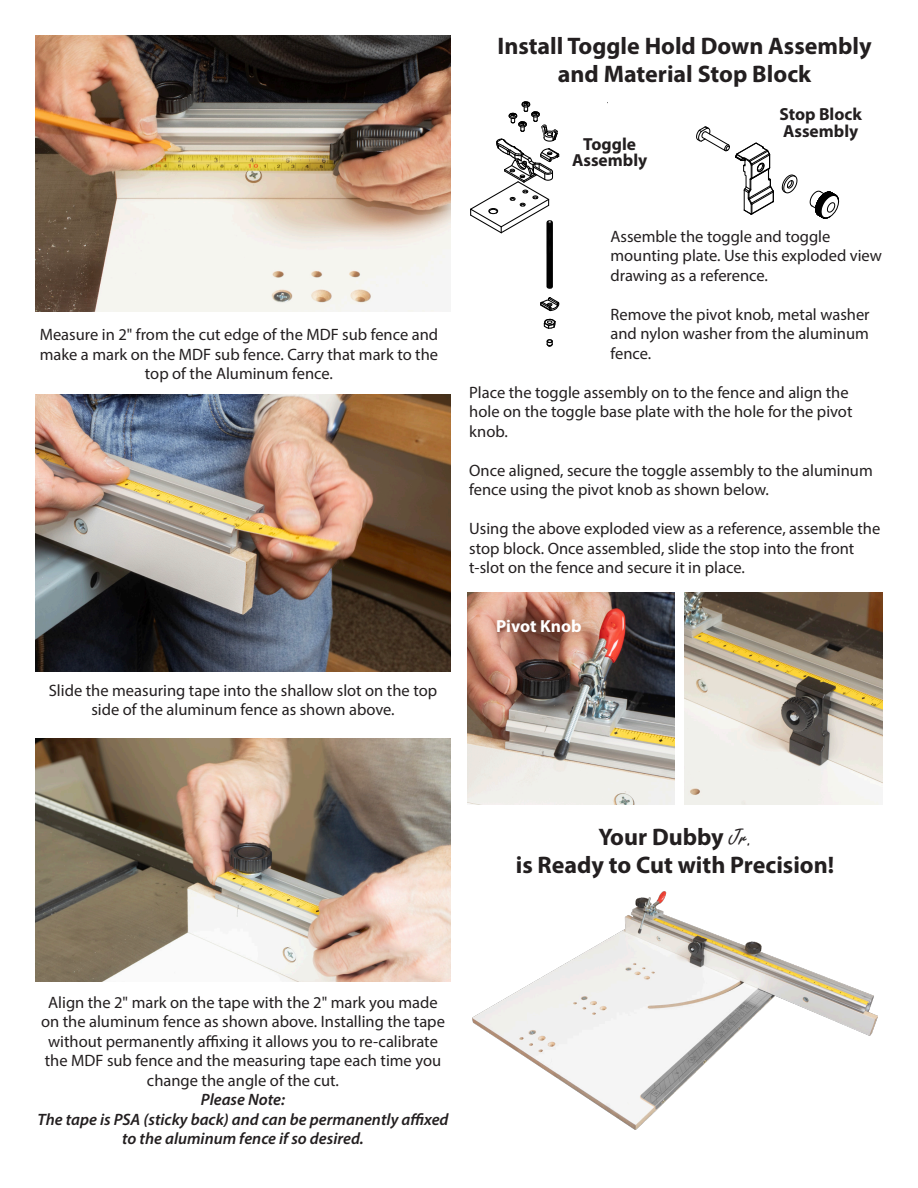
<style>
.page{position:relative;width:918px;height:1188px;background:#fff}
.page>*{position:absolute;margin:0;border:0;box-sizing:border-box;transform-origin:0 0}
.t1{font:700 24px/28.5px "Myriad Pro";color:#231f20;text-align:center}
.t2{font:700 17.55px/16.4px "Myriad Pro";color:#231f20;text-align:center}
.t3{font:700 17.55px "Myriad Pro";color:#fff}
.t4{font:16.5px/19.5px "Myriad Pro";color:#231f20}
.t5{font:italic 600 16.5px/19.5px "Myriad Pro";color:#231f20;text-align:center}
.s1{font-family:"Freeze Normal";font-weight:400}
</style>
<div class="page">
<img style="left:468px;top:593px;width:207px;height:212px">
<img style="left:36px;top:395px;width:414px;height:276px">
<img style="left:36px;top:739px;width:414px;height:242px">
<img style="left:36px;top:36px;width:414px;height:276px">
<img style="left:684px;top:593px;width:198px;height:212px">
<svg style="left:546px;top:339px;width:7px;height:8px"></svg>
<svg style="left:540px;top:297px;width:20px;height:15px"></svg>
<svg style="left:543px;top:318px;width:13px;height:11px"></svg>
<svg style="left:470px;top:101px;width:90px;height:188px"></svg>
<svg style="left:696px;top:126px;width:78px;height:89px"></svg>
<svg style="left:781px;top:174px;width:17px;height:20px"></svg>
<svg style="left:809px;top:190px;width:31px;height:29px"></svg>
<img style="left:473px;top:891px;width:404px;height:238px">
<p class="t4" style="left:40px;top:324px;width:400px;text-align:center">Measure in 2" from the cut edge of the MDF sub fence and make a mark on the MDF sub fence. Carry that mark to the top of the Aluminum fence.</p>
<p class="t4" style="left:49px;top:680px;width:390px;text-align:center">Slide the measuring tape into the shallow slot on the top side of the aluminum fence as shown above.</p>
<h1 class="t1" style="left:497px;top:31px;width:376px">Install Toggle Hold Down Assembly and Material Stop Block</h1>
<p class="t2" style="left:572px;top:135px;width:77px">Toggle<br>Assembly</p>
<p class="t2" style="left:779px;top:106px;width:84px;text-align:left">Stop Block<br>Assembly</p>
<p class="t4" style="left:610px;top:226px;width:273px">Assemble the toggle and toggle mounting plate. Use this exploded view drawing as a reference.</p>
<p class="t4" style="left:610px;top:304px;width:261px;text-align:justify">Remove the pivot knob, metal washer and nylon washer from the aluminum fence.</p>
<p class="t4" style="left:469px;top:382px;width:385px">Place the toggle assembly on to the fence and align the hole on the toggle base plate with the hole for the pivot knob.</p>
<p class="t4" style="left:469px;top:460px;width:405px">Once aligned, secure the toggle assembly to the aluminum fence using the pivot knob as shown below.</p>
<p class="t4" style="left:469px;top:519px;width:413px">Using the above exploded view as a reference, assemble the stop block. Once assembled, slide the stop into the front t-slot on the fence and secure it in place.</p>
<p class="t3" style="left:496px;top:614px;width:87px">Pivot Knob</p>
<h1 class="t1" style="left:516px;top:822px;width:320px">Your Dubby <span class="s1">Jr.<br></span>is Ready to Cut with Precision!</h1>
<p class="t4" style="left:41px;top:992px;width:405px;text-align:center">Align the 2" mark on the tape with the 2" mark you made on the aluminum fence as shown above. Installing the tape without permanently affixing it allows you to re-calibrate the MDF sub fence and the measuring tape each time you change the angle of the cut.</p>
<p class="t5" style="left:37px;top:1090px;width:413px">Please Note:<br>The tape is PSA (sticky back) and can be permanently affixed to the aluminum fence if so desired.</p>
</div>
